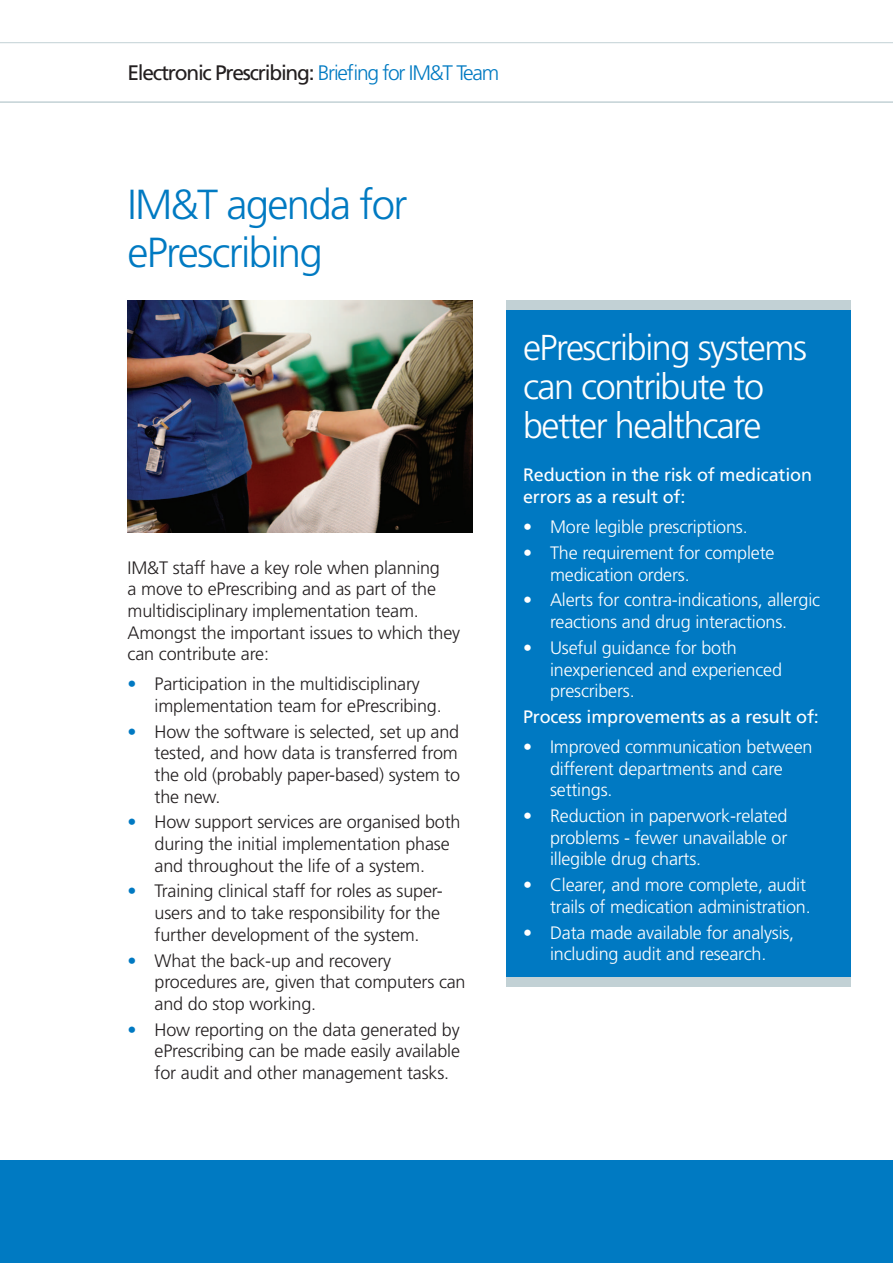
<style>
.page{position:relative;width:893px;height:1263px;background:#fff}
.page>*{position:absolute;margin:0;border:0;box-sizing:border-box;transform-origin:0 0}
.Heading{font:300 42px/48px "Frutiger LT Std";letter-spacing:-.04em;color:#007ac2}
.Heading-2{font:300 36px/39px "Frutiger LT Std";letter-spacing:-.04em;color:#fff}
.t1{font:21px "Frutiger LT Std";letter-spacing:-.06em;color:#231f20}
.Bullet_list_copy{font:300 18px/21.6px "Frutiger LT Std";letter-spacing:-.01em;color:#231f20}
.Bullet_list{font:300 18px/21.6px "Frutiger LT Std";letter-spacing:-.01em;color:#fff}
.Body_copy{font:300 18px/21.6px "Frutiger LT Std";letter-spacing:-.01em;color:#231f20}
.Body_copy-2{font:18px/21.6px "Frutiger LT Std";letter-spacing:-.01em;color:#fff}
.Bullet_list-2{font:18px "Frutiger LT Std";letter-spacing:-.01em;color:#fff}
.s1{font-weight:300;color:#007ac2}
.s2{color:#0079c2}
</style>
<div class="page">
<div style="left:0;top:1161px;width:893px;height:102px;background:#007ac2"></div>
<hr style="left:0;top:42px;width:893px;height:1px;background:#c2d1d5">
<hr style="left:0;top:101px;width:893px;height:2px;background:#c2d1d5">
<img style="left:128px;top:301px;width:344px;height:231px">
<div style="left:506px;top:305px;width:344px;height:676px;background:#0079c2"></div>
<div style="left:506px;top:300px;width:344px;height:10px;background:#c2d1d5"></div>
<div style="left:506px;top:977px;width:344px;height:9px;background:#c2d1d5"></div>
<p class="t1" style="left:128px;top:60px;width:373px">Electronic Prescribing: <span class="s1">Briefing for IM&amp;T Team</span></p>
<p class="Heading" style="left:128px;top:181px;width:281px">IM&amp;T agenda for ePrescribing</p>
<p class="Body_copy" style="left:128px;top:557px;width:334px">IM&amp;T staff have a key role when planning<br>a move to ePrescribing and as part of the multidisciplinary implementation team.<br>Amongst the important issues to which they can contribute are:</p>
<p class="Bullet_list_copy" style="left:155px;top:673px;width:289px;text-indent:-27px"><span class="s2">•</span> Participation in the multidisciplinary implementation team for ePrescribing.</p>
<p class="Bullet_list_copy" style="left:155px;top:721px;width:307px;text-indent:-27px"><span class="s2">•</span> How the software is selected, set up and tested, and how data is transferred from the old (probably paper-based) system to the new.</p>
<p class="Bullet_list_copy" style="left:155px;top:812px;width:307px;text-indent:-27px"><span class="s2">•</span> How support services are organised both during the initial implementation phase and throughout the life of a system.</p>
<p class="Bullet_list_copy" style="left:155px;top:881px;width:290px;text-indent:-27px"><span class="s2">•</span> Training clinical staff for roles as super&shy;users and to take responsibility for the further development of the system.</p>
<p class="Bullet_list_copy" style="left:155px;top:950px;width:313px;text-indent:-27px"><span class="s2">•</span> What the back-up and recovery procedures are, given that computers can and do stop working.</p>
<p class="Bullet_list_copy" style="left:155px;top:1019px;width:307px;text-align:justify;text-indent:-27px"><span class="s2">•</span> How reporting on the data generated by ePrescribing can be made easily available for audit and other management tasks.</p>
<p class="Heading-2" style="left:523px;top:329px;width:285px">ePrescribing systems can contribute to better healthcare</p>
<p class="Body_copy-2" style="left:523px;top:464px;width:290px">Reduction in the risk of medication errors as a result of:</p>
<p class="Bullet_list" style="left:523px;top:516px;width:226px">• More legible prescriptions.</p>
<p class="Bullet_list" style="left:550px;top:542px;width:226px;text-indent:-27px">• The requirement for complete medication orders.</p>
<p class="Bullet_list" style="left:523px;top:590px;width:299px;text-align:center">• Alerts for contra-indications, allergic reactions and drug interactions.</p>
<p class="Bullet_list" style="left:550px;top:637px;width:233px;text-indent:-27px">• Useful guidance for both inexperienced and experienced prescribers.</p>
<p class="Bullet_list-2" style="left:523px;top:706px;width:297px">Process improvements as a result of:</p>
<p class="Bullet_list" style="left:550px;top:736px;width:264px;text-indent:-27px">• Improved communication between different departments and care settings.</p>
<p class="Bullet_list" style="left:550px;top:805px;width:239px;text-align:justify;text-indent:-27px">• Reduction in paperwork-related problems - fewer unavailable or illegible drug charts.</p>
<p class="Bullet_list" style="left:523px;top:874px;width:289px;text-align:right">• Clearer, and more complete, audit trails of medication administration.</p>
<p class="Bullet_list" style="left:523px;top:922px;width:273px;text-align:center">• Data made available for analysis, including audit and research.</p>
</div>
